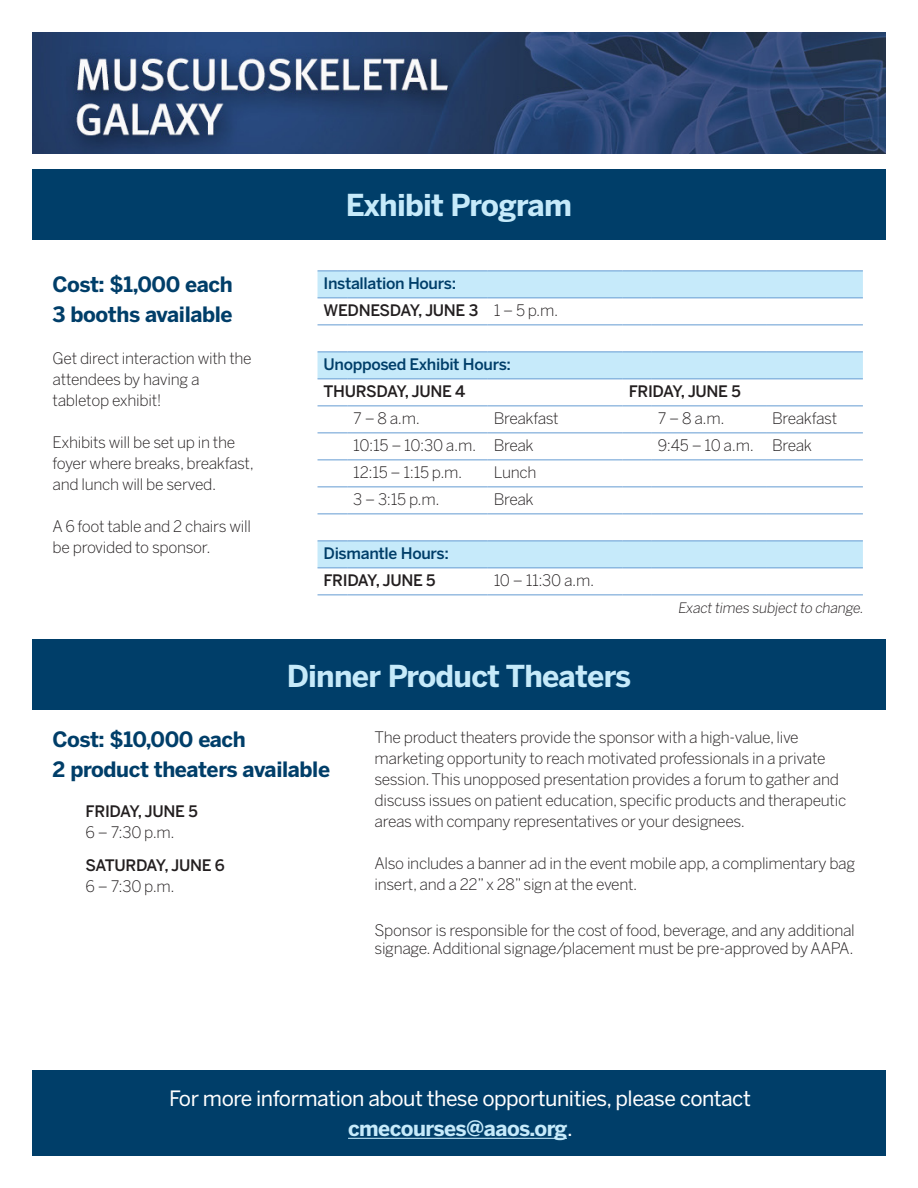
<style>
.page{position:relative;width:918px;height:1188px;background:#fff}
.page>*{position:absolute;margin:0;border:0;box-sizing:border-box;transform-origin:0 0}
.t1{font:700 30px "Benton Sans";letter-spacing:-.025em;color:#c6eafa}
.t2{font:21px/30px "Benton Sans";letter-spacing:-.025em;color:#fff;text-align:center}
.t3{font:700 21px "Benton Sans";letter-spacing:-.02em;color:#003e69}
.t4{font:300 15.75px/21px "Benton Sans";letter-spacing:-.02em;color:#231f20}
.t5{font:500 15.75px "Benton Sans";letter-spacing:-.02em;color:#231f20}
.t6{font:500 15.75px "Benton Sans";letter-spacing:-.02em;color:#003e69}
.t7{font:300 14.25px "Benton Sans";color:#231f20}
.s1{font-weight:700;color:#c6eafa}
</style>
<div class="page">
<img style="left:32px;top:32px;width:854px;height:121px">
<div style="left:32px;top:169px;width:854px;height:71px;background:#003e69"></div>
<div style="left:32px;top:639px;width:854px;height:71px;background:#003e69"></div>
<svg style="left:318px;top:271px;width:545px;height:297px"></svg>
<svg style="left:318px;top:270px;width:29px;height:1px"></svg>
<hr style="left:347px;top:270px;width:141px;height:1px;background:#649bd2">
<hr style="left:488px;top:270px;width:135px;height:1px;background:#649bd2">
<svg style="left:623px;top:270px;width:29px;height:1px"></svg>
<hr style="left:652px;top:270px;width:114px;height:1px;background:#649bd2">
<hr style="left:766px;top:270px;width:97px;height:1px;background:#649bd2">
<svg style="left:318px;top:324px;width:29px;height:1px"></svg>
<hr style="left:347px;top:324px;width:141px;height:1px;background:#649bd2">
<hr style="left:488px;top:324px;width:135px;height:1px;background:#649bd2">
<svg style="left:623px;top:324px;width:29px;height:1px"></svg>
<hr style="left:652px;top:324px;width:114px;height:1px;background:#649bd2">
<hr style="left:766px;top:324px;width:97px;height:1px;background:#649bd2">
<svg style="left:318px;top:351px;width:29px;height:1px"></svg>
<hr style="left:347px;top:351px;width:141px;height:1px;background:#649bd2">
<hr style="left:488px;top:351px;width:135px;height:1px;background:#649bd2">
<svg style="left:623px;top:351px;width:29px;height:1px"></svg>
<hr style="left:652px;top:351px;width:114px;height:1px;background:#649bd2">
<hr style="left:766px;top:351px;width:97px;height:1px;background:#649bd2">
<svg style="left:318px;top:513px;width:29px;height:1px"></svg>
<hr style="left:347px;top:513px;width:141px;height:1px;background:#649bd2">
<hr style="left:488px;top:513px;width:135px;height:1px;background:#649bd2">
<svg style="left:623px;top:513px;width:29px;height:1px"></svg>
<hr style="left:652px;top:513px;width:114px;height:1px;background:#649bd2">
<hr style="left:766px;top:513px;width:97px;height:1px;background:#649bd2">
<svg style="left:318px;top:406px;width:29px;height:1px"></svg>
<hr style="left:347px;top:406px;width:141px;height:1px;background:#649bd2">
<hr style="left:488px;top:406px;width:135px;height:1px;background:#649bd2">
<svg style="left:623px;top:406px;width:29px;height:1px"></svg>
<hr style="left:652px;top:406px;width:114px;height:1px;background:#649bd2">
<hr style="left:766px;top:406px;width:97px;height:1px;background:#649bd2">
<svg style="left:318px;top:433px;width:29px;height:1px"></svg>
<hr style="left:347px;top:433px;width:141px;height:1px;background:#649bd2">
<hr style="left:488px;top:433px;width:135px;height:1px;background:#649bd2">
<svg style="left:623px;top:433px;width:29px;height:1px"></svg>
<hr style="left:652px;top:433px;width:114px;height:1px;background:#649bd2">
<hr style="left:766px;top:433px;width:97px;height:1px;background:#649bd2">
<svg style="left:318px;top:460px;width:29px;height:1px"></svg>
<hr style="left:347px;top:460px;width:141px;height:1px;background:#649bd2">
<hr style="left:488px;top:460px;width:135px;height:1px;background:#649bd2">
<svg style="left:623px;top:460px;width:29px;height:1px"></svg>
<hr style="left:652px;top:460px;width:114px;height:1px;background:#649bd2">
<hr style="left:766px;top:460px;width:97px;height:1px;background:#649bd2">
<svg style="left:318px;top:487px;width:29px;height:1px"></svg>
<hr style="left:347px;top:487px;width:141px;height:1px;background:#649bd2">
<hr style="left:488px;top:487px;width:135px;height:1px;background:#649bd2">
<svg style="left:623px;top:487px;width:29px;height:1px"></svg>
<hr style="left:652px;top:487px;width:114px;height:1px;background:#649bd2">
<hr style="left:766px;top:487px;width:97px;height:1px;background:#649bd2">
<svg style="left:318px;top:540px;width:29px;height:1px"></svg>
<hr style="left:347px;top:540px;width:141px;height:1px;background:#649bd2">
<hr style="left:488px;top:540px;width:135px;height:1px;background:#649bd2">
<svg style="left:623px;top:540px;width:29px;height:1px"></svg>
<hr style="left:652px;top:540px;width:114px;height:1px;background:#649bd2">
<hr style="left:766px;top:540px;width:97px;height:1px;background:#649bd2">
<svg style="left:318px;top:594px;width:29px;height:1px"></svg>
<hr style="left:347px;top:594px;width:141px;height:1px;background:#649bd2">
<hr style="left:488px;top:594px;width:135px;height:1px;background:#649bd2">
<svg style="left:623px;top:594px;width:29px;height:1px"></svg>
<hr style="left:652px;top:594px;width:114px;height:1px;background:#649bd2">
<hr style="left:766px;top:594px;width:97px;height:1px;background:#649bd2">
<svg style="left:318px;top:298px;width:29px;height:1px"></svg>
<hr style="left:347px;top:298px;width:141px;height:1px;background:#649bd2">
<hr style="left:488px;top:298px;width:135px;height:1px;background:#649bd2">
<svg style="left:623px;top:298px;width:29px;height:1px"></svg>
<hr style="left:652px;top:298px;width:114px;height:1px;background:#649bd2">
<hr style="left:766px;top:298px;width:97px;height:1px;background:#649bd2">
<svg style="left:318px;top:379px;width:29px;height:1px"></svg>
<hr style="left:347px;top:379px;width:141px;height:1px;background:#649bd2">
<hr style="left:488px;top:379px;width:135px;height:1px;background:#649bd2">
<svg style="left:623px;top:379px;width:29px;height:1px"></svg>
<hr style="left:652px;top:379px;width:114px;height:1px;background:#649bd2">
<hr style="left:766px;top:379px;width:97px;height:1px;background:#649bd2">
<svg style="left:318px;top:568px;width:29px;height:1px"></svg>
<hr style="left:347px;top:568px;width:141px;height:1px;background:#649bd2">
<hr style="left:488px;top:568px;width:135px;height:1px;background:#649bd2">
<svg style="left:623px;top:568px;width:29px;height:1px"></svg>
<hr style="left:652px;top:568px;width:114px;height:1px;background:#649bd2">
<hr style="left:766px;top:568px;width:97px;height:1px;background:#649bd2">
<div style="left:32px;top:1070px;width:854px;height:86px;background:#003e69"></div>
<hr style="left:348px;top:1138px;width:219px;height:1px;background:#c6eafa">
<p class="t3" style="left:53px;top:272px;width:182px">Cost: $1,000 each</p>
<p class="t3" style="left:53px;top:302px;width:182px">3 booths available</p>
<p class="t4" style="left:53px;top:347px;width:201px">Get direct interaction with the attendees by having a</p>
<p class="t4" style="left:53px;top:389px;width:110px">tabletop exhibit!</p>
<p class="t4" style="left:53px;top:431px;width:203px">Exhibits will be set up in the foyer where breaks, breakfast, and lunch will be served.</p>
<p class="t4" style="left:53px;top:515px;width:200px">A 6 foot table and 2 chairs will be provided to sponsor.</p>
<p class="t1" style="left:346px;top:187px;width:228px">Exhibit Program</p>
<p class="t6" style="left:324px;top:274px;width:134px">Installation Hours:</p>
<p class="t5" style="left:324px;top:301px;width:156px">WEDNESDAY, JUNE 3</p>
<p class="t4" style="left:494px;top:300px;width:66px">1 – 5 p.m.</p>
<p class="t6" style="left:324px;top:355px;width:189px">Unopposed Exhibit Hours:</p>
<p class="t5" style="left:324px;top:382px;width:144px">THURSDAY, JUNE 4</p>
<p class="t5" style="left:629px;top:382px;width:114px">FRIDAY, JUNE 5</p>
<p class="t4" style="left:353px;top:408px;width:68px">7 – 8 a.m.</p>
<p class="t4" style="left:494px;top:408px;width:67px">Breakfast</p>
<p class="t4" style="left:658px;top:408px;width:68px">7 – 8 a.m.</p>
<p class="t4" style="left:772px;top:408px;width:67px">Breakfast</p>
<p class="t4" style="left:353px;top:435px;width:124px">10:15 – 10:30 a.m.</p>
<p class="t4" style="left:494px;top:435px;width:42px">Break</p>
<p class="t4" style="left:658px;top:435px;width:98px">9:45 – 10 a.m.</p>
<p class="t4" style="left:772px;top:435px;width:42px">Break</p>
<p class="t4" style="left:353px;top:462px;width:111px">12:15 – 1:15 p.m.</p>
<p class="t4" style="left:494px;top:462px;width:44px">Lunch</p>
<p class="t4" style="left:353px;top:489px;width:88px">3 – 3:15 p.m.</p>
<p class="t4" style="left:494px;top:489px;width:42px">Break</p>
<p class="t6" style="left:324px;top:544px;width:127px">Dismantle Hours:</p>
<p class="t5" style="left:324px;top:571px;width:114px">FRIDAY, JUNE 5</p>
<p class="t4" style="left:494px;top:570px;width:102px">10 – 11:30 a.m.</p>
<p class="t7" style="left:678px;top:600px;width:189px">Exacttimes subjectto change.</p>
<p class="t1" style="left:287px;top:658px;width:346px">Dinner Product Theaters</p>
<p class="t3" style="left:53px;top:727px;width:195px">Cost: $10,000 each</p>
<p class="t3" style="left:53px;top:757px;width:279px">2 product theaters available</p>
<p class="t5" style="left:86px;top:802px;width:114px">FRIDAY, JUNE 5</p>
<p class="t4" style="left:86px;top:822px;width:91px">6 – 7:30 p.m.</p>
<p class="t5" style="left:86px;top:856px;width:141px">SATURDAY, JUNE 6</p>
<p class="t4" style="left:86px;top:876px;width:91px">6 – 7:30 p.m.</p>
<p class="t4" style="left:374px;top:726px;width:473px">The product theaters provide the sponsor with a high-value, live marketing opportunity to reach motivated professionals in a private session. This unopposed presentation provides a forum to gather and discuss issues on patient education, specific products and therapeutic areas with company representatives or your designees.</p>
<p class="t4" style="left:374px;top:852px;width:482px">Also includes a banner ad in the event mobile app, a complimentary bag insert, and a 22” x 28” sign at the event.</p>
<p class="t4" style="left:374px;top:921px;width:482px;line-height:18px">Sponsor is responsible for the cost of food, beverage, and any additional signage. Additional signage/placement must be pre-approved by AAPA.</p>
<p class="t2" style="left:169px;top:1083px;width:583px">For more information about these opportunities, please contact <span class="s1">cmecourses@aaos.org</span>.</p>
</div>
